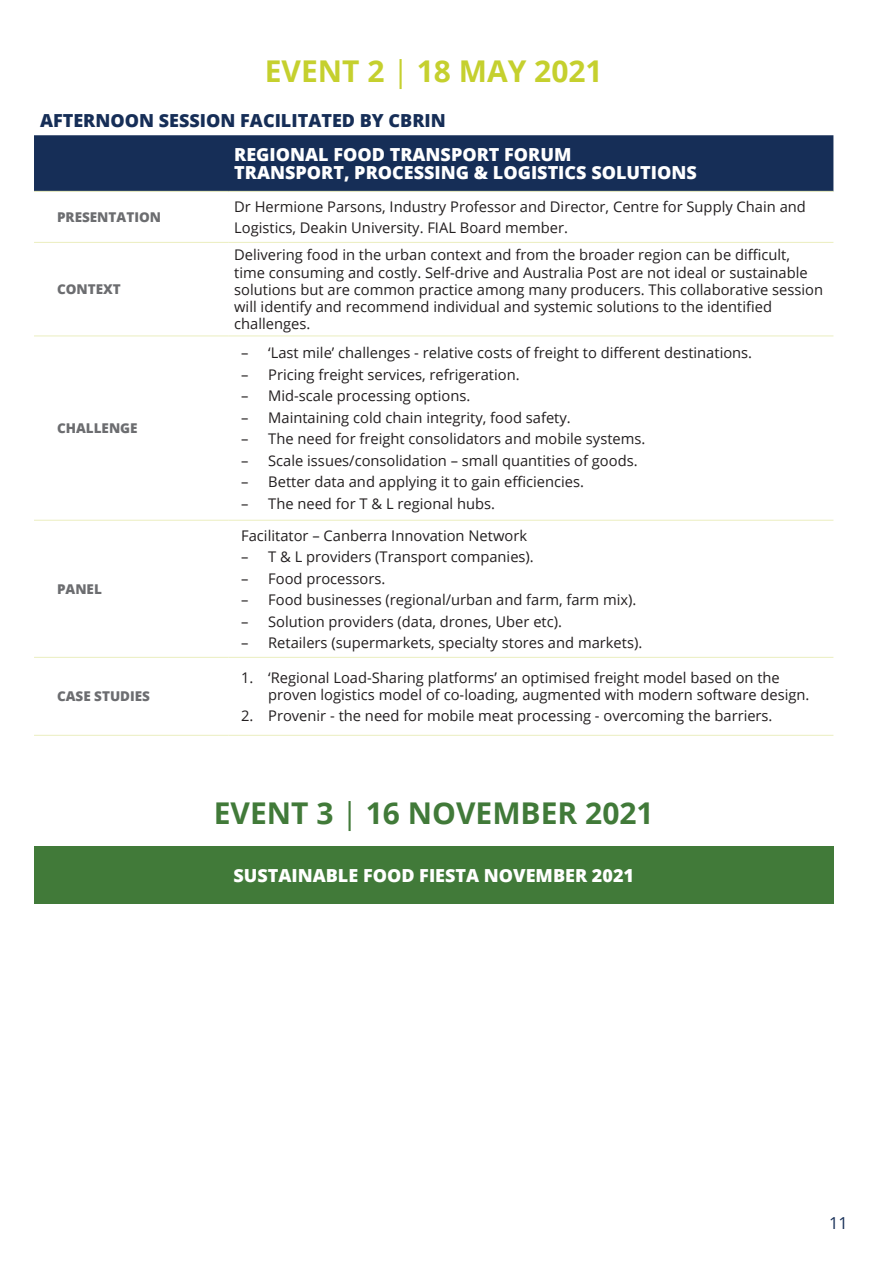
<style>
.page{position:relative;width:893px;height:1263px;background:#fff}
.page>*{position:absolute;margin:0;border:0;box-sizing:border-box;transform-origin:0 0}
.t1{font:700 30px "Open Sans";color:#417a39}
.t1-2{font:700 30px "Open Sans";color:#c5d02e}
.table1_theme{font:800 18px "Open Sans";color:#fff}
.table1_theme-2{font:800 18px "Open Sans";color:#162e57}
.None-2{font:16.5px "Open Sans";color:#162e57}
.table1_text{font:14.7px/17.2px "Open Sans";color:#231f20}
.table1_activity{font:800 13.5px "Open Sans";color:#6c6d70}
.s1{font-weight:400}
</style>
<div class="page">
<div style="left:34px;top:135px;width:799px;height:56px;background:#162e57"></div>
<hr style="left:34px;top:191px;width:194px;height:1px;background:#ebeebf">
<hr style="left:228px;top:191px;width:605px;height:1px;background:#ebeebf">
<hr style="left:34px;top:242px;width:194px;height:1px;background:#ebeebf">
<hr style="left:228px;top:242px;width:605px;height:1px;background:#ebeebf">
<hr style="left:34px;top:336px;width:194px;height:1px;background:#ebeebf">
<hr style="left:228px;top:336px;width:605px;height:1px;background:#ebeebf">
<hr style="left:34px;top:520px;width:194px;height:1px;background:#ebeebf">
<hr style="left:228px;top:520px;width:605px;height:1px;background:#ebeebf">
<hr style="left:34px;top:657px;width:194px;height:1px;background:#ebeebf">
<hr style="left:228px;top:657px;width:605px;height:1px;background:#ebeebf">
<hr style="left:34px;top:735px;width:194px;height:1px;background:#ebeebf">
<hr style="left:228px;top:735px;width:605px;height:1px;background:#ebeebf">
<div style="left:34px;top:847px;width:799px;height:57px;background:#417a39"></div>
<p class="t1-2" style="left:265px;top:50px;width:339px">EVENT 2 <span class="s1">|</span> 18 MAY 2021</p>
<p class="table1_theme-2" style="left:40px;top:107px;width:407px">AFTERNOON SESSION FACILITATED BY CBRIN</p>
<p class="table1_theme" style="left:234px;top:141px;width:339px">REGIONAL FOOD TRANSPORT FORUM</p>
<p class="table1_theme" style="left:234px;top:159px;width:464px">TRANSPORT, PROCESSING &amp; LOGISTICS SOLUTIONS</p>
<p class="table1_activity" style="left:57px;top:207px;width:106px">PRESENTATION</p>
<p class="table1_text" style="left:234px;top:197px;width:573px">Dr Hermione Parsons, Industry Professor and Director, Centre for Supply Chain and</p>
<p class="table1_text" style="left:234px;top:219px;width:335px">Logistics, Deakin University. FIAL Board member.</p>
<p class="table1_activity" style="left:57px;top:279px;width:65px">CONTEXT</p>
<p class="table1_activity" style="left:57px;top:418px;width:82px">CHALLENGE</p>
<p class="table1_activity" style="left:57px;top:579px;width:46px">PANEL</p>
<p class="table1_activity" style="left:57px;top:686px;width:95px">CASE STUDIES</p>
<p class="table1_text" style="left:234px;top:246px;width:590px">Delivering food in the urban context and from the broader region can be difficult, time consuming and costly. Self-drive and Australia Post are not ideal or sustainable solutions but are common practice among many producers. This collaborative session will identify and recommend individual and systemic solutions to the identified challenges.</p>
<p class="table1_text" style="left:241px;top:344px;width:512px">– ‘Last mile’ challenges - relative costs of freight to different destinations.</p>
<p class="table1_text" style="left:241px;top:366px;width:280px">– Pricing freight services, refrigeration.</p>
<p class="table1_text" style="left:241px;top:387px;width:231px">– Mid-scale processing options.</p>
<p class="table1_text" style="left:241px;top:409px;width:331px">– Maintaining cold chain integrity, food safety.</p>
<p class="table1_text" style="left:241px;top:430px;width:406px">– The need for freight consolidators and mobile systems.</p>
<p class="table1_text" style="left:241px;top:452px;width:398px">– Scale issues/consolidation – small quantities of goods.</p>
<p class="table1_text" style="left:241px;top:473px;width:344px">– Better data and applying it to gain efficiencies.</p>
<p class="table1_text" style="left:241px;top:495px;width:255px">– The need for T &amp; L regional hubs.</p>
<p class="table1_text" style="left:241px;top:526px;width:287px">Facilitator – Canberra Innovation Network</p>
<p class="table1_text" style="left:241px;top:548px;width:294px">– T &amp; L providers (Transport companies).</p>
<p class="table1_text" style="left:241px;top:569px;width:146px">– Food processors.</p>
<p class="table1_text" style="left:241px;top:591px;width:397px">– Food businesses (regional/urban and farm, farm mix).</p>
<p class="table1_text" style="left:241px;top:612px;width:322px">– Solution providers (data, drones, Uber etc).</p>
<p class="table1_text" style="left:241px;top:634px;width:403px">– Retailers (supermarkets, specialty stores and markets).</p>
<p class="table1_text" style="left:268px;top:668px;width:543px;text-indent:-27px">1. ‘Regional Load-Sharing platforms’ an optimised freight model based on the proven logistics model of co-loading, augmented with modern software design.</p>
<p class="table1_text" style="left:241px;top:707px;width:533px">2. Provenir - the need for mobile meat processing - overcoming the barriers.</p>
<p class="t1" style="left:214px;top:792px;width:441px">EVENT 3 <span class="s1">|</span> 16 NOVEMBER 2021</p>
<p class="table1_theme" style="left:233px;top:862px;width:402px">SUSTAINABLE FOOD FIESTA NOVEMBER 2021</p>
<p class="None-2" style="left:829px;top:1211px;width:20px">11</p>
</div>
